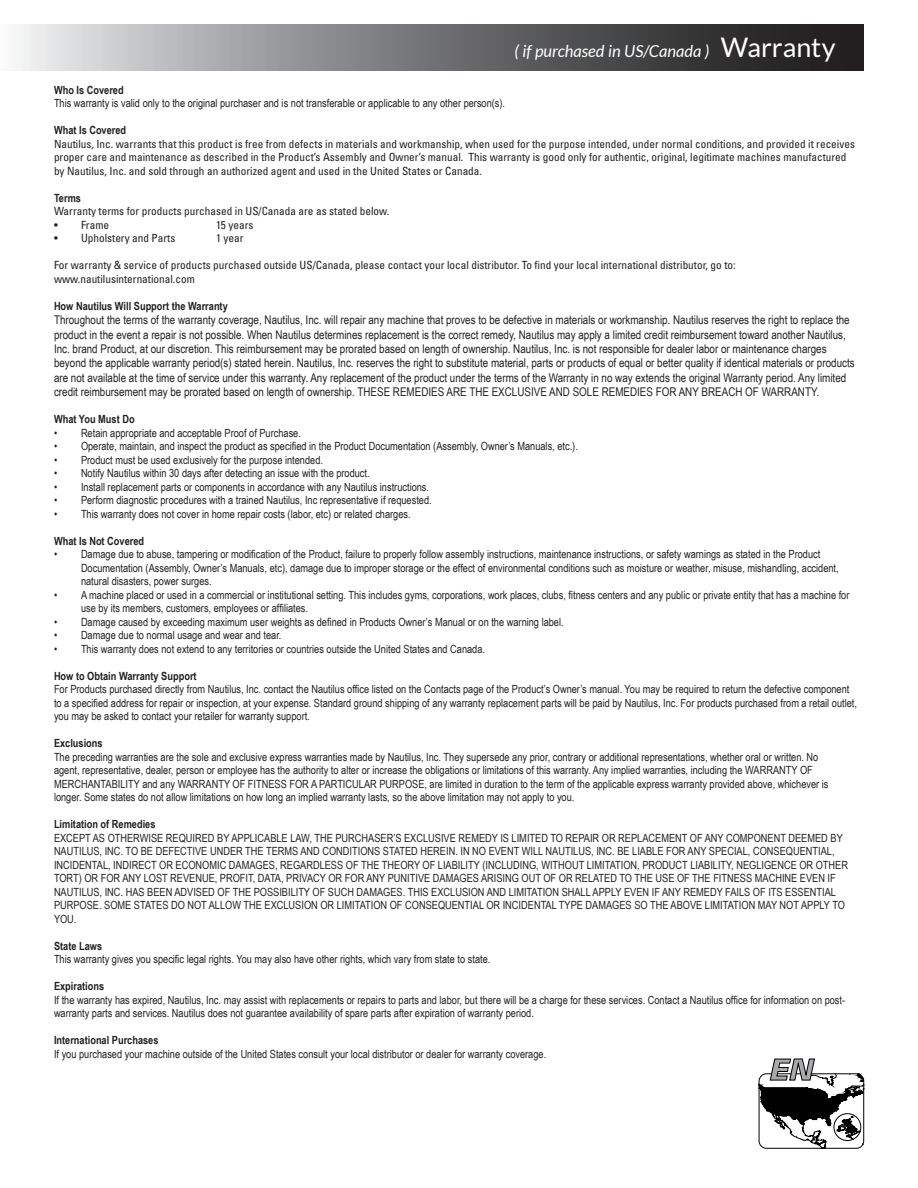
<style>
.page{position:relative;width:918px;height:1188px;background:#fff}
.page>*{position:absolute;margin:0;border:0;box-sizing:border-box;transform-origin:0 0}
.t1{font:italic 900 29.25px "Univers";color:#a8a9ad}
.t2{font:italic 16.5px "Lato";color:#fff}
.t3{font:12px/14.4px "Arial Narrow";color:#231f20}
.t4{font:11.25px/13.5px "Arial Narrow";color:#231f20}
.t5{font:condensed 11.25px/13.5px "Univers";color:#231f20}
.t6{font:700 11.25px "Arial Narrow";color:#231f20}
.s1{font-style:normal;font-size:27px}
</style>
<div class="page">
<svg style="left:759px;top:1058px;width:105px;height:91px"></svg>
<svg style="left:17px;top:24px;width:847px;height:46px;background:#767678"></svg>
<h2 class="t2" style="left:514px;top:42px;width:323px">( if purchased in US/Canada ) <span class="s1">Warranty</span></h2>
<p class="t6" style="left:54px;top:81px;width:71px">Who Is Covered</p>
<p class="t4" style="left:54px;top:96px;width:453px">This warranty is valid only to the original purchaser and is not transferable or applicable to any other person(s).</p>
<p class="t6" style="left:54px;top:122px;width:74px">What Is Covered</p>
<p class="t5" style="left:54px;top:137px;width:803px">Nautilus, Inc. warrants that this product is free from defects in materials and workmanship, when used for the purpose intended, under normal conditions, and provided it receives proper care and maintenance as described in the Product’s Assembly and Owner’s manual. This warranty is good only for authentic, original, legitimate machines manufactured by Nautilus, Inc. and sold through an authorized agent and used in the United States or Canada.</p>
<p class="t6" style="left:54px;top:189px;width:29px">Terms</p>
<p class="t5" style="left:54px;top:204px;width:337px">Warranty terms for products purchased in US/Canada are as stated below.</p>
<p class="t5" style="left:54px;top:218px;width:57px">• Frame</p>
<p class="t5" style="left:216px;top:218px;width:39px">15 years</p>
<p class="t5" style="left:54px;top:231px;width:123px">• Upholstery and Parts</p>
<p class="t5" style="left:216px;top:231px;width:29px">1 year</p>
<p class="t5" style="left:54px;top:258px;width:683px">For warranty &amp; service of products purchased outside US/Canada, please contact your local distributor. To find your local international distributor, go to: www.nautilusinternational.com</p>
<p class="t6" style="left:54px;top:297px;width:175px">How Nautilus Will Support the Warranty</p>
<p class="t3" style="left:54px;top:312px;width:802px">Throughout the terms of the warranty coverage, Nautilus, Inc. will repair any machine that proves to be defective in materials or workmanship. Nautilus reserves the right to replace the product in the event a repair is not possible. When Nautilus determines replacement is the correct remedy, Nautilus may apply a limited credit reimbursement toward another Nautilus, Inc. brand Product, at our discretion. This reimbursement may be prorated based on length of ownership. Nautilus, Inc. is not responsible for dealer labor or maintenance charges beyond the applicable warranty period(s) stated herein. Nautilus, Inc. reserves the right to substitute material, parts or products of equal or better quality if identical materials or products are not available at the time of service under this warranty. Any replacement of the product under the terms of the Warranty in no way extends the original Warranty period. Any limited credit reimbursement may be prorated based on length of ownership. THESE REMEDIES ARE THE EXCLUSIVE AND SOLE REMEDIES FOR ANY BREACH OF WARRANTY.</p>
<p class="t6" style="left:54px;top:411px;width:82px">What You Must Do</p>
<p class="t4" style="left:54px;top:426px;width:249px">• Retain appropriate and acceptable Proof of Purchase.</p>
<p class="t4" style="left:54px;top:439px;width:525px">• Operate, maintain, and inspect the product as specified in the Product Documentation (Assembly, Owner’s Manuals, etc.).</p>
<p class="t4" style="left:54px;top:453px;width:271px">• Product must be used exclusively for the purpose intended.</p>
<p class="t4" style="left:54px;top:466px;width:317px">• Notify Nautilus within 30 days after detecting an issue with the product.</p>
<p class="t4" style="left:54px;top:480px;width:377px">• Install replacement parts or components in accordance with any Nautilus instructions.</p>
<p class="t4" style="left:54px;top:493px;width:379px">• Perform diagnostic procedures with a trained Nautilus, Inc representative if requested.</p>
<p class="t4" style="left:54px;top:507px;width:358px">• This warranty does not cover in home repair costs (labor, etc) or related charges.</p>
<p class="t6" style="left:54px;top:532px;width:92px">What Is Not Covered</p>
<p class="t4" style="left:81px;top:547px;width:759px;text-indent:-27px">• Damage due to abuse, tampering or modification of the Product, failure to properly follow assembly instructions, maintenance instructions, or safety warnings as stated in the Product<br>Documentation (Assembly, Owner’s Manuals, etc), damage due to improper storage or the effect of environmental conditions such as moisture or weather, misuse, mishandling, accident, natural disasters, power surges.</p>
<p class="t4" style="left:81px;top:588px;width:770px;text-indent:-27px">• A machine placed or used in a commercial or institutional setting. This includes gyms, corporations, work places, clubs, fitness centers and any public or private entity that has a machine for use by its members, customers, employees or affiliates.</p>
<p class="t4" style="left:54px;top:615px;width:511px">• Damage caused by exceeding maximum user weights as defined in Products Owner’s Manual or on the warning label.</p>
<p class="t4" style="left:54px;top:628px;width:229px">• Damage due to normal usage and wear and tear.</p>
<p class="t4" style="left:54px;top:642px;width:433px">• This warranty does not extend to any territories or countries outside the United States and Canada.</p>
<p class="t6" style="left:54px;top:667px;width:144px">How to Obtain Warranty Support</p>
<p class="t4" style="left:54px;top:682px;width:805px">For Products purchased directly from Nautilus, Inc. contact the Nautilus office listed on the Contacts page of the Product’s Owner’s manual. You may be required to return the defective component to a specified address for repair or inspection, at your expense. Standard ground shipping of any warranty replacement parts will be paid by Nautilus, Inc. For products purchased from a retail outlet, you may be asked to contact your retailer for warranty support.</p>
<p class="t6" style="left:54px;top:735px;width:50px">Exclusions</p>
<p class="t4" style="left:54px;top:750px;width:776px">The preceding warranties are the sole and exclusive express warranties made by Nautilus, Inc. They supersede any prior, contrary or additional representations, whether oral or written. No agent, representative, dealer, person or employee has the authority to alter or increase the obligations or limitations of this warranty. Any implied warranties, including the WARRANTY OF MERCHANTABILITY and any WARRANTY OF FITNESS FOR A PARTICULAR PURPOSE, are limited in duration to the term of the applicable express warranty provided above, whichever is longer. Some states do not allow limitations on how long an implied warranty lasts, so the above limitation may not apply to you.</p>
<p class="t6" style="left:54px;top:816px;width:103px">Limitation of Remedies</p>
<p class="t4" style="left:54px;top:831px;width:796px">EXCEPT AS OTHERWISE REQUIRED BY APPLICABLE LAW, THE PURCHASER’S EXCLUSIVE REMEDY IS LIMITED TO REPAIR OR REPLACEMENT OF ANY COMPONENT DEEMED BY NAUTILUS, INC. TO BE DEFECTIVE UNDER THE TERMS AND CONDITIONS STATED HEREIN. IN NO EVENT WILL NAUTILUS, INC. BE LIABLE FOR ANY SPECIAL, CONSEQUENTIAL, INCIDENTAL, INDIRECT OR ECONOMIC DAMAGES, REGARDLESS OF THE THEORY OF LIABILITY (INCLUDING, WITHOUT LIMITATION, PRODUCT LIABILITY, NEGLIGENCE OR OTHER TORT) OR FOR ANY LOST REVENUE, PROFIT, DATA, PRIVACY OR FOR ANY PUNITIVE DAMAGES ARISING OUT OF OR RELATED TO THE USE OF THE FITNESS MACHINE EVEN IF NAUTILUS, INC. HAS BEEN ADVISED OF THE POSSIBILITY OF SUCH DAMAGES. THIS EXCLUSION AND LIMITATION SHALL APPLY EVEN IF ANY REMEDY FAILS OF ITS ESSENTIAL PURPOSE. SOME STATES DO NOT ALLOW THE EXCLUSION OR LIMITATION OF CONSEQUENTIAL OR INCIDENTAL TYPE DAMAGES SO THE ABOVE LIMITATION MAY NOT APPLY TO YOU.</p>
<p class="t6" style="left:54px;top:937px;width:50px">State Laws</p>
<p class="t4" style="left:54px;top:952px;width:438px">This warranty gives you specific legal rights. You may also have other rights, which vary from state to state.</p>
<p class="t6" style="left:54px;top:978px;width:52px">Expirations</p>
<p class="t4" style="left:54px;top:993px;width:793px">If the warranty has expired, Nautilus, Inc. may assist with replacements or repairs to parts and labor, but there will be a charge for these services. Contact a Nautilus office for information on post&shy;warranty parts and services. Nautilus does not guarantee availability of spare parts after expiration of warranty period.</p>
<p class="t6" style="left:54px;top:1032px;width:106px">International Purchases</p>
<p class="t4" style="left:54px;top:1047px;width:494px">If you purchased your machine outside of the United States consult your local distributor or dealer for warranty coverage.</p>
<h1 class="t1" style="left:768px;top:1051px;width:45px">EN</h1>
</div>
